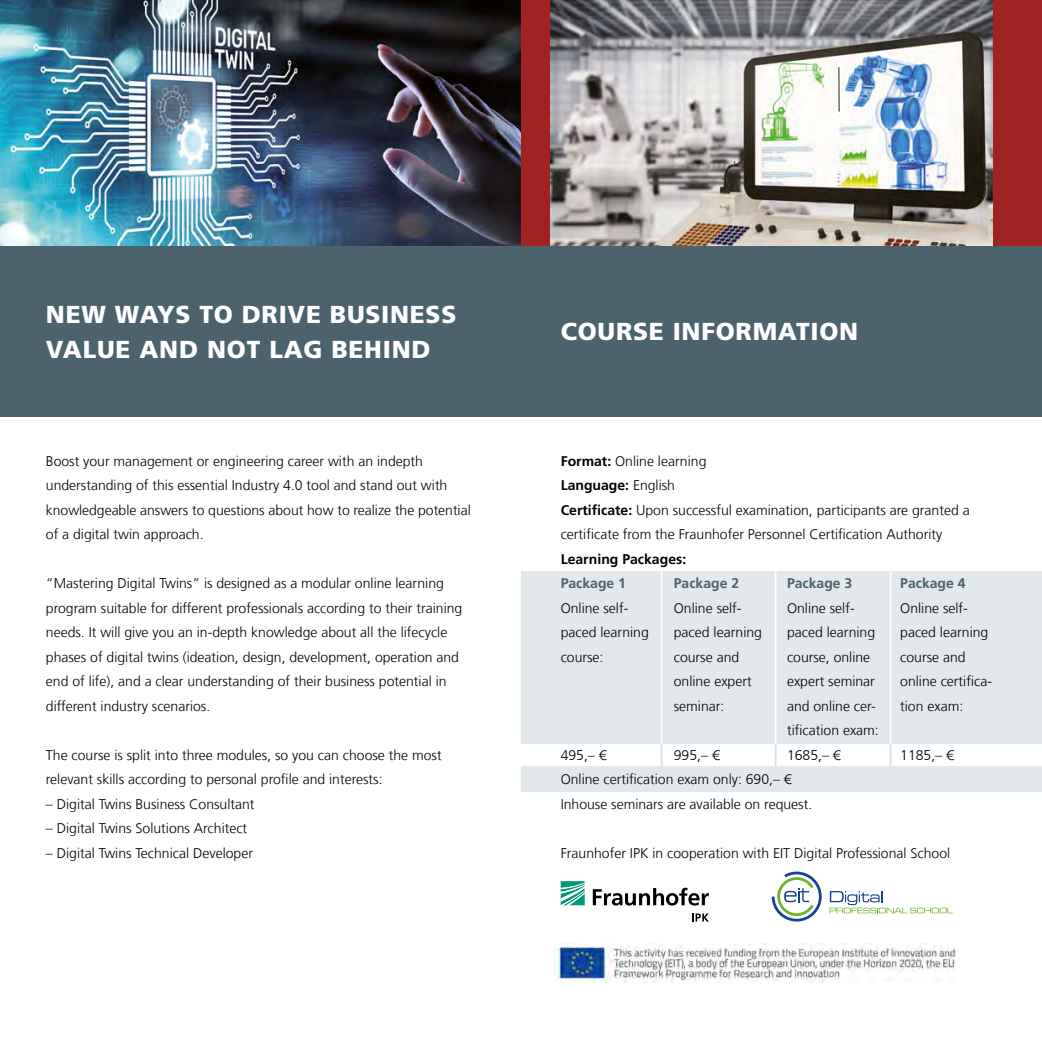
<style>
.page{position:relative;width:1042px;height:1042px;background:#fff}
.page>*{position:absolute;margin:0;border:0;box-sizing:border-box;transform-origin:0 0}
.t1{font:900 24.5px/35px "Frutiger LT Com";letter-spacing:.03em;color:#fff}
.t2{font:300 14px/24.5px "Frutiger LT Com";color:#000}
.t3{font:700 14px "Frutiger LT Com";color:#4c626c}
.t4{font:700 14px "Frutiger LT Com";color:#000}
.s1{font-weight:700}
</style>
<div class="page">
<div style="left:0;top:245px;width:1042px;height:172px;background:#4c626c"></div>
<img style="left:0;top:0;width:521px;height:245px">
<div style="left:521px;top:0;width:521px;height:245px;background:#9e2321"></div>
<img style="left:551px;top:0;width:441px;height:245px">
<div style="left:521px;top:571px;width:521px;height:220px;background:#e2e8eb"></div>
<div style="left:521px;top:744px;width:521px;height:22px;background:#fff"></div>
<svg style="left:661px;top:744px;width:1px;height:22px"></svg>
<svg style="left:775px;top:744px;width:1px;height:22px"></svg>
<hr style="left:889px;top:744px;width:2px;height:22px;background:#d8e0e5">
<svg style="left:772px;top:871px;width:49px;height:50px"></svg>
<svg style="left:829px;top:891px;width:123px;height:22px"></svg>
<svg style="left:561px;top:881px;width:24px;height:24px"></svg>
<svg style="left:593px;top:887px;width:116px;height:18px"></svg>
<svg style="left:692px;top:913px;width:17px;height:8px"></svg>
<img style="left:554px;top:944px;width:403px;height:39px">
<hr style="left:661px;top:571px;width:1px;height:173px;background:#fff">
<hr style="left:775px;top:571px;width:1px;height:173px;background:#fff">
<hr style="left:889px;top:571px;width:2px;height:173px;background:#fff">
<h1 class="t1" style="left:46px;top:297px;width:412px">NEW WAYS TO DRIVE BUSINESS<br>VALUE AND NOT LAG BEHIND</h1>
<p class="t2" style="left:46px;top:449px;width:426px">Boost your management or engineering career with an indepth understanding of this essential Industry 4.0 tool and stand out with knowledgeable answers to questions about how to realize the potential of a digital twin approach.</p>
<p class="t2" style="left:46px;top:571px;width:418px">“Mastering Digital Twins” is designed as a modular online learning program suitable for different professionals according to their training needs. It will give you an in-depth knowledge about all the lifecycle phases of digital twins (ideation, design, development, operation and end of life), and a clear understanding of their business potential in different industry scenarios.</p>
<p class="t2" style="left:46px;top:743px;width:397px">The course is split into three modules, so you can choose the most relevant skills according to personal profile and interests:</p>
<p class="t2" style="left:46px;top:792px;width:210px">– Digital Twins Business Consultant</p>
<p class="t2" style="left:46px;top:816px;width:203px">– Digital Twins Solutions Architect</p>
<p class="t2" style="left:46px;top:841px;width:209px">– Digital Twins Technical Developer</p>
<h1 class="t1" style="left:561px;top:314px;width:299px">COURSE INFORMATION</h1>
<p class="t2" style="left:561px;top:449px;width:410px"><span class="s1">Format:</span> Online learning<br><span class="s1">Language:</span> English<br><span class="s1">Certificate:</span> Upon successful examination, participants are granted a certificate from the Fraunhofer Personnel Certification Authority</p>
<p class="t4" style="left:561px;top:551px;width:127px">Learning Packages:</p>
<p class="t3" style="left:561px;top:575px;width:67px">Package 1</p>
<p class="t2" style="left:561px;top:596px;width:90px">Online self&shy;paced learning course:</p>
<p class="t2" style="left:561px;top:743px;width:47px">495,– €</p>
<p class="t3" style="left:674px;top:575px;width:67px">Package 2</p>
<p class="t2" style="left:674px;top:596px;width:90px">Online self&shy;paced learning course and online expert seminar:</p>
<p class="t2" style="left:674px;top:743px;width:47px">995,– €</p>
<p class="t3" style="left:787px;top:575px;width:67px">Package 3</p>
<p class="t2" style="left:787px;top:596px;width:93px">Online self&shy;paced learning course, online expert seminar and online cer&shy;tification exam:<br>1685,– €</p>
<p class="t3" style="left:900px;top:575px;width:67px">Package 4</p>
<p class="t2" style="left:900px;top:596px;width:93px">Online self&shy;paced learning course and online certifica&shy;tion exam:</p>
<p class="t2" style="left:900px;top:743px;width:55px">1185,– €</p>
<p class="t2" style="left:561px;top:767px;width:253px">Online certification exam only: 690,– €<br>Inhouse seminars are available on request.</p>
<p class="t2" style="left:561px;top:841px;width:391px">Fraunhofer IPK in cooperation with EIT Digital Professional School</p>
</div>
